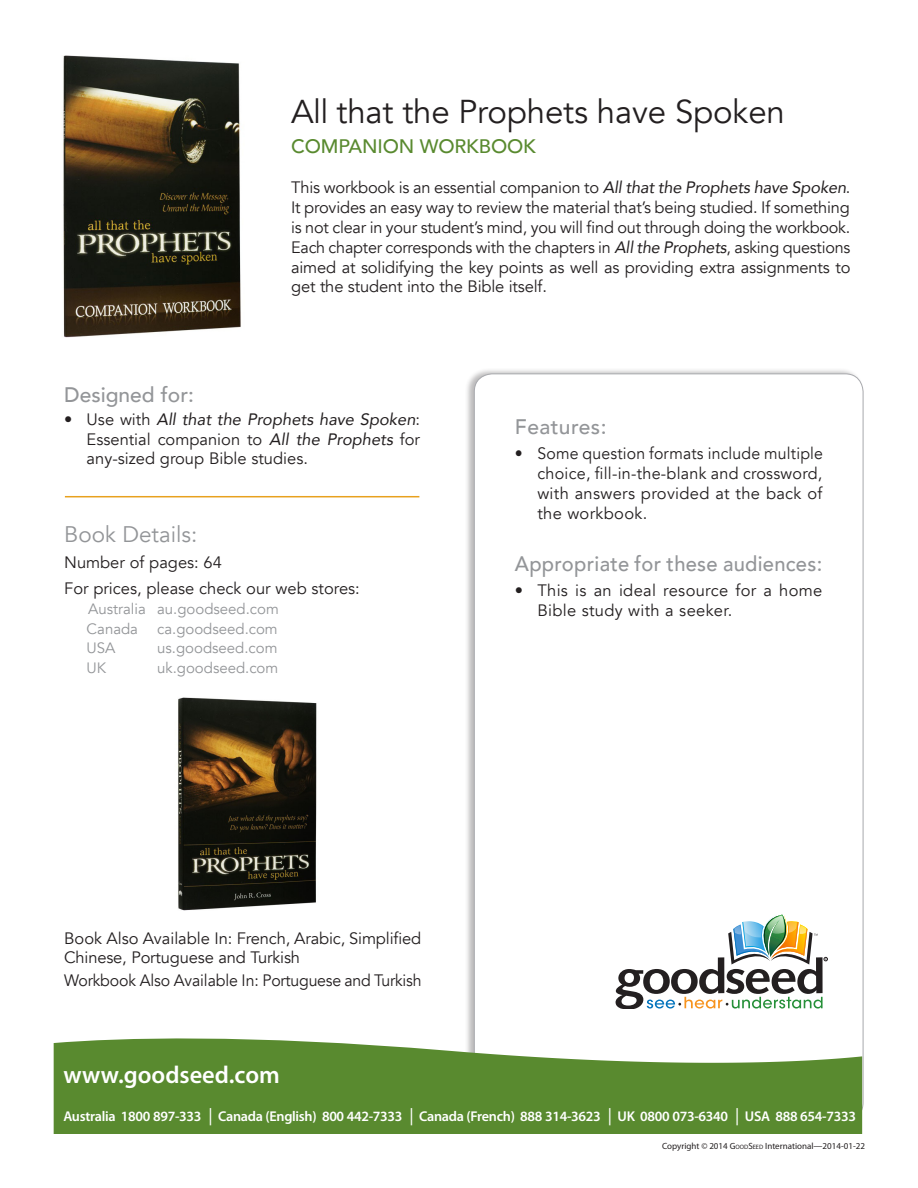
<style>
.page{position:relative;width:918px;height:1188px;background:#fff}
.page>*{position:absolute;margin:0;border:0;box-sizing:border-box;transform-origin:0 0}
.t1{font:33px "Avenir";letter-spacing:-.005em;color:#231f20}
.Myriad{font:600 24.45px "Myriad Pro";color:#fff}
.Main_text{font:22.5px "Avenir";color:#939598}
.Main_text-2{font:500 21px "Avenir";letter-spacing:.015em;color:#939598;scale:.96 1}
.Main_text-3{font:500 21px "Avenir";letter-spacing:.015em;color:#939598}
.Paragraph_Style_2{font:500 21px "Avenir";letter-spacing:.02em;color:#939598}
.t2{font:500 19.5px "Avenir";letter-spacing:-.005em;color:#598a2f}
.Main_text-4{font:16.5px/19.8px "Avenir";letter-spacing:-.01em;color:#231f20;text-align:justify}
.text_indent{font:16.5px/19.8px "Avenir";letter-spacing:.02em;color:#231f20;text-align:justify;scale:.96 1}
.text_indent-2{font:16.5px/19.8px "Avenir";letter-spacing:.02em;color:#231f20}
.Main_text-5{font:16.5px "Avenir";letter-spacing:-.01em;color:#231f20;scale:.96 1}
.Main_text-6{font:15px "Avenir";color:#939598}
.Telephone_numbers{font:600 14.25px "Myriad Pro";letter-spacing:-.02em;color:#fff}
.t3{font:9px "Myriad Pro";color:#231f20}
.s1{font-style:italic}
.s2{font-family:"Arial";font-weight:400}
.s3{font-style:inherit}
.s4{font-size:6.3px}
</style>
<div class="page">
<div style="left:465px;top:367px;width:399px;height:757px;background:#231f20;opacity:.3"></div>
<div style="left:474px;top:374px;width:389px;height:746px;background:#fff;border-radius:18px"></div>
<svg style="left:54px;top:1034px;width:808px;height:100px;fill:#598a2f"></svg>
<svg style="left:616px;top:914px;width:212px;height:95px"></svg>
<img style="left:63px;top:55px;width:178px;height:283px">
<hr style="left:65px;top:496px;width:354px;height:1px;background:#e8a11e">
<img style="left:178px;top:697px;width:139px;height:214px">
<p class="t1" style="left:291px;top:92px;width:495px">All that the Prophets have Spoken</p>
<p class="t2" style="left:291px;top:130px;width:246px">COMPANION WORKBOOK</p>
<p class="Main_text-4" style="left:291px;top:178px;width:561px">This workbook is an essential companion to <span class="s1">All that the Prophets have Spoken</span>.<br>It provides an easy way to review the material that’s being studied. If something is not clear in your student’s mind, you will find out through doing the workbook.<br>Each chapter corresponds with the chapters in <span class="s1">All the Prophets</span>, asking questions aimed at solidifying the key points as well as providing extra assignments to get the student into the Bible itself.</p>
<p class="Main_text-3" style="left:64px;top:376px;width:131px">Designed for:</p>
<p class="Main_text-4" style="left:87px;top:409px;width:335px;text-indent:-22px">• Use with <span class="s1">All that the Prophets have Spoken</span>:<br>Essential companion to <span class="s1">All the Prophets</span> for any-sized group Bible studies.</p>
<p class="Main_text" style="left:64px;top:521px;width:135px">Book Details:</p>
<p class="Main_text-4" style="left:64px;top:553px;width:159px">Number of pages: 64</p>
<p class="Main_text-4" style="left:64px;top:579px;width:297px">For prices, please check our web stores:</p>
<p class="Main_text-6" style="left:88px;top:600px;width:192px">Australia au.goodseed.com</p>
<p class="Main_text-6" style="left:87px;top:620px;width:53px">Canada</p>
<p class="Main_text-6" style="left:157px;top:620px;width:122px">ca.goodseed.com</p>
<p class="Main_text-6" style="left:87px;top:639px;width:30px">USA</p>
<p class="Main_text-6" style="left:157px;top:639px;width:122px">us.goodseed.com</p>
<p class="Main_text-6" style="left:87px;top:659px;width:21px">UK</p>
<p class="Main_text-6" style="left:157px;top:659px;width:123px">uk.goodseed.com</p>
<p class="Paragraph_Style_2" style="left:515px;top:408px;width:93px">Features:</p>
<p class="text_indent" style="left:537px;top:444px;width:299px;text-indent:-22px">• Some question formats include multiple choice, fill-in-the-blank and crossword, with answers provided at the back of the workbook.</p>
<p class="Main_text-2" style="left:515px;top:545px;width:322px">Appropriate for these audiences:</p>
<p class="text_indent-2" style="left:537px;top:581px;width:287px;text-indent:-22px">• This is an ideal resource for a home<br>Bible study with a seeker.</p>
<p class="Main_text-4" style="left:64px;top:928px;width:359px">Book Also Available In: French, Arabic, Simplified<br>Chinese, Portuguese and Turkish</p>
<p class="Main_text-5" style="left:64px;top:971px;width:374px">Workbook Also Available In: Portuguese and Turkish</p>
<p class="Myriad" style="left:63px;top:1060px;width:218px">www.goodseed.com</p>
<p class="Telephone_numbers" style="left:63px;top:1107px;width:794px">Australia 1800 897-333 <span class="s2">│</span> Canada (English) 800 442-7333 <span class="s2">│</span> Canada (French) 888 314-3623 <span class="s2">│</span> UK 0800 073-6340 <span class="s2">│</span> USA 888 654-7333</p>
<p class="t3" style="left:662px;top:1140px;width:204px">Copyright © 2014 <span class="s3">G</span><span class="s4">OOD</span><span class="s3">S</span><span class="s4">EED</span> International—2014-01-22</p>
</div>
